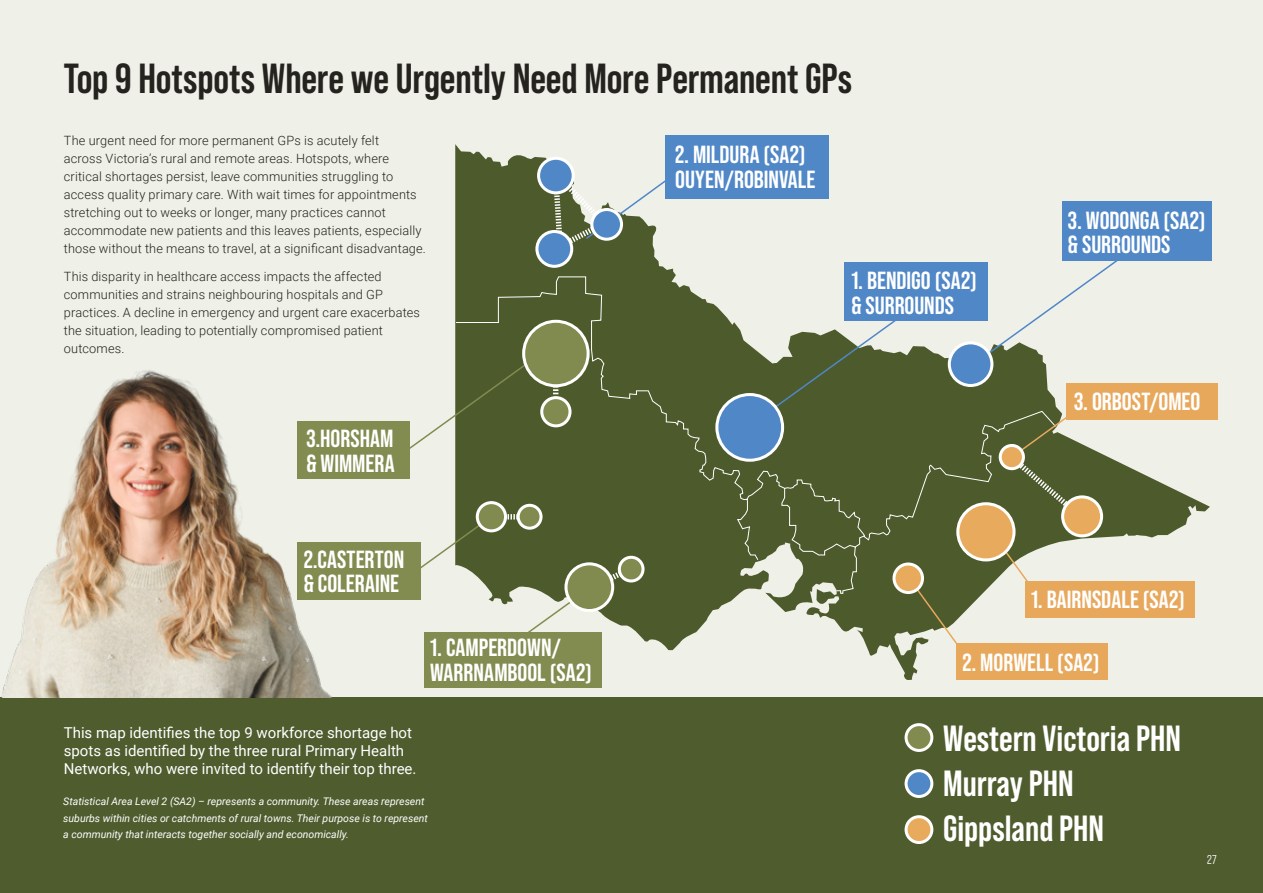
<style>
.page{position:relative;width:1263px;height:893px;background:#eff0e8}
.page>*{position:absolute;margin:0;border:0;box-sizing:border-box;transform-origin:0 0}
.t1{font:700 42px "Bebas Neue Pro";letter-spacing:-.005em;color:#24231e}
.t2{font:700 36.45px/45.3px "Bebas Neue Pro";color:#fff}
.t3{font:700 24.75px/24.8px "Bebas Neue Pro";color:#fff}
.t4{font:15px/18px "Roboto";color:#fff}
.t5{font:300 12.75px/18px "Roboto";letter-spacing:.015em;color:#24231e}
.t6{font:12.75px "Bebas Neue Pro Middle";color:#fff}
.t7{font:italic 10.5px/16.5px "Roboto";color:#fff}
</style>
<div class="page">
<svg style="left:455px;top:144px;width:755px;height:536px"></svg>
<div style="left:0;top:698px;width:1263px;height:195px;background:#4f5c2e"></div>
<img style="left:0;top:370px;width:336px;height:328px">
<svg style="left:455px;top:276px;width:602px;height:318px;background:#5f6a41"></svg>
<svg style="left:910px;top:580px;width:48px;height:65px"></svg>
<svg style="left:969px;top:254px;width:156px;height:114px"></svg>
<svg style="left:748px;top:313px;width:156px;height:114px"></svg>
<svg style="left:984px;top:405px;width:110px;height:183px"></svg>
<svg style="left:410px;top:339px;width:150px;height:114px"></svg>
<svg style="left:550px;top:169px;width:125px;height:81px"></svg>
<svg style="left:381px;top:514px;width:255px;height:150px"></svg>
<div style="left:542px;top:398px;width:28px;height:28px;background:#818b4f;border-radius:50%"></div>
<div style="left:540px;top:396px;width:31px;height:31px;border:3px solid #fff;border-radius:50%"></div>
<div style="left:524px;top:321px;width:64px;height:65px;background:#818b4f;border-radius:50%"></div>
<div style="left:522px;top:320px;width:68px;height:67px;border:3px solid #fff;border-radius:50%"></div>
<div style="left:1000px;top:445px;width:23px;height:24px;background:#e8aa5d;border-radius:50%"></div>
<div style="left:999px;top:444px;width:26px;height:26px;border:3px solid #fff;border-radius:50%"></div>
<div style="left:958px;top:504px;width:56px;height:56px;background:#e8aa5d;border-radius:50%"></div>
<div style="left:956px;top:502px;width:59px;height:59px;border:3px solid #fff;border-radius:50%"></div>
<div style="left:894px;top:564px;width:28px;height:28px;background:#e8aa5d;border-radius:50%"></div>
<div style="left:892px;top:562px;width:32px;height:32px;border:3px solid #fff;border-radius:50%"></div>
<div style="left:518px;top:505px;width:23px;height:23px;background:#818b4f;border-radius:50%"></div>
<div style="left:517px;top:504px;width:25px;height:26px;border:3px solid #fff;border-radius:50%"></div>
<div style="left:592px;top:210px;width:29px;height:29px;background:#5087c7;border-radius:50%"></div>
<div style="left:590px;top:208px;width:33px;height:33px;border:3px solid #fff;border-radius:50%"></div>
<div style="left:537px;top:231px;width:35px;height:35px;background:#5087c7;border-radius:50%"></div>
<div style="left:535px;top:230px;width:38px;height:38px;border:3px solid #fff;border-radius:50%"></div>
<div style="left:477px;top:503px;width:28px;height:28px;background:#818b4f;border-radius:50%"></div>
<div style="left:476px;top:501px;width:31px;height:31px;border:3px solid #fff;border-radius:50%"></div>
<div style="left:1063px;top:497px;width:38px;height:39px;background:#e8aa5d;border-radius:50%"></div>
<div style="left:1061px;top:495px;width:42px;height:42px;border:3px solid #fff;border-radius:50%"></div>
<div style="left:949px;top:343px;width:43px;height:42px;background:#5087c7;border-radius:50%"></div>
<div style="left:948px;top:341px;width:45px;height:46px;border:3px solid #fff;border-radius:50%"></div>
<div style="left:539px;top:158px;width:34px;height:35px;background:#5087c7;border-radius:50%"></div>
<div style="left:537px;top:157px;width:38px;height:37px;border:3px solid #fff;border-radius:50%"></div>
<div style="left:619px;top:557px;width:24px;height:24px;background:#818b4f;border-radius:50%"></div>
<div style="left:618px;top:556px;width:26px;height:26px;border:3px solid #fff;border-radius:50%"></div>
<div style="left:717px;top:395px;width:66px;height:65px;background:#5087c7;border-radius:50%"></div>
<div style="left:715px;top:393px;width:69px;height:69px;border:3px solid #fff;border-radius:50%"></div>
<div style="left:1025px;top:581px;width:170px;height:36px;background:#e8a85c"></div>
<div style="left:844px;top:262px;width:144px;height:59px;background:#5087c7"></div>
<div style="left:424px;top:632px;width:178px;height:55px;background:#828c50"></div>
<div style="left:665px;top:135px;width:163px;height:63px;background:#5087c7"></div>
<div style="left:1066px;top:383px;width:151px;height:36px;background:#e8a85c"></div>
<div style="left:906px;top:725px;width:26px;height:25px;background:#818b4f;border-radius:50%"></div>
<div style="left:904px;top:723px;width:29px;height:29px;border:3px solid #fff;border-radius:50%"></div>
<div style="left:906px;top:771px;width:26px;height:25px;background:#5087c7;border-radius:50%"></div>
<div style="left:904px;top:769px;width:29px;height:29px;border:3px solid #fff;border-radius:50%"></div>
<div style="left:906px;top:817px;width:26px;height:25px;background:#e8aa5d;border-radius:50%"></div>
<div style="left:904px;top:815px;width:29px;height:29px;border:3px solid #fff;border-radius:50%"></div>
<div style="left:297px;top:542px;width:124px;height:57px;background:#828c50"></div>
<div style="left:1063px;top:202px;width:149px;height:59px;background:#5087c7"></div>
<div style="left:297px;top:421px;width:113px;height:58px;background:#828c50"></div>
<div style="left:956px;top:643px;width:151px;height:37px;background:#e8a85c"></div>
<div style="left:566px;top:564px;width:47px;height:46px;background:#818b4f;border-radius:50%"></div>
<div style="left:564px;top:562px;width:50px;height:50px;border:3px solid #fff;border-radius:50%"></div>
<h1 class="t1" style="left:64px;top:54px;width:790px">Top 9 Hotspots Where we Urgently Need More Permanent GPs</h1>
<p class="t5" style="left:64px;top:131px;width:364px">The urgent need for more permanent GPs is acutely felt<br>across Victoria’s rural and remote areas. Hotspots, where critical shortages persist, leave communities struggling to access quality primary care. With wait times for appointments stretching out to weeks or longer, many practices cannot accommodate new patients and this leaves patients, especially those without the means to travel, at a significant disadvantage.</p>
<p class="t5" style="left:64px;top:267px;width:358px">This disparity in healthcare access impacts the affected communities and strains neighbouring hospitals and GP practices. A decline in emergency and urgent care exacerbates the situation, leading to potentially compromised patient outcomes.</p>
<h3 class="t3" style="left:306px;top:426px;width:90px">3.HORSHAM &amp; WIMMERA</h3>
<h3 class="t3" style="left:304px;top:546px;width:102px">2.CASTERTON &amp; COLERAINE</h3>
<h3 class="t3" style="left:675px;top:142px;width:142px">2. MILDURA (SA2)<br>OUYEN/ROBINVALE</h3>
<h3 class="t3" style="left:851px;top:268px;width:127px">1. BENDIGO (SA2) &amp; SURROUNDS</h3>
<h3 class="t3" style="left:1068px;top:207px;width:139px">3. WODONGA (SA2) &amp; SURROUNDS</h3>
<h3 class="t3" style="left:1074px;top:389px;width:128px">3. ORBOST/OMEO</h3>
<h3 class="t3" style="left:1031px;top:587px;width:155px">1. BAIRNSDALE (SA2)</h3>
<h3 class="t3" style="left:430px;top:635px;width:163px">1. CAMPERDOWN/<br>WARRNAMBOOL (SA2)</h3>
<p class="t4" style="left:64px;top:723px;width:354px">This map identifies the top 9 workforce shortage hot spots as identified by the three rural Primary Health<br>Networks, who were invited to identify their top three.</p>
<p class="t7" style="left:63px;top:793px;width:366px">Statistical Area Level 2 (SA2) – represents a community. These areas represent suburbs within cities or catchments of rural towns. Their purpose is to represent a community that interacts together socially and economically.</p>
<h3 class="t3" style="left:962px;top:650px;width:139px">2. MORWELL (SA2)</h3>
<h2 class="t2" style="left:943px;top:715px;width:239px">Western Victoria PHN<br>Murray PHN<br>Gippsland PHN</h2>
<p class="t6" style="left:1207px;top:853px;width:11px">27</p>
</div>
